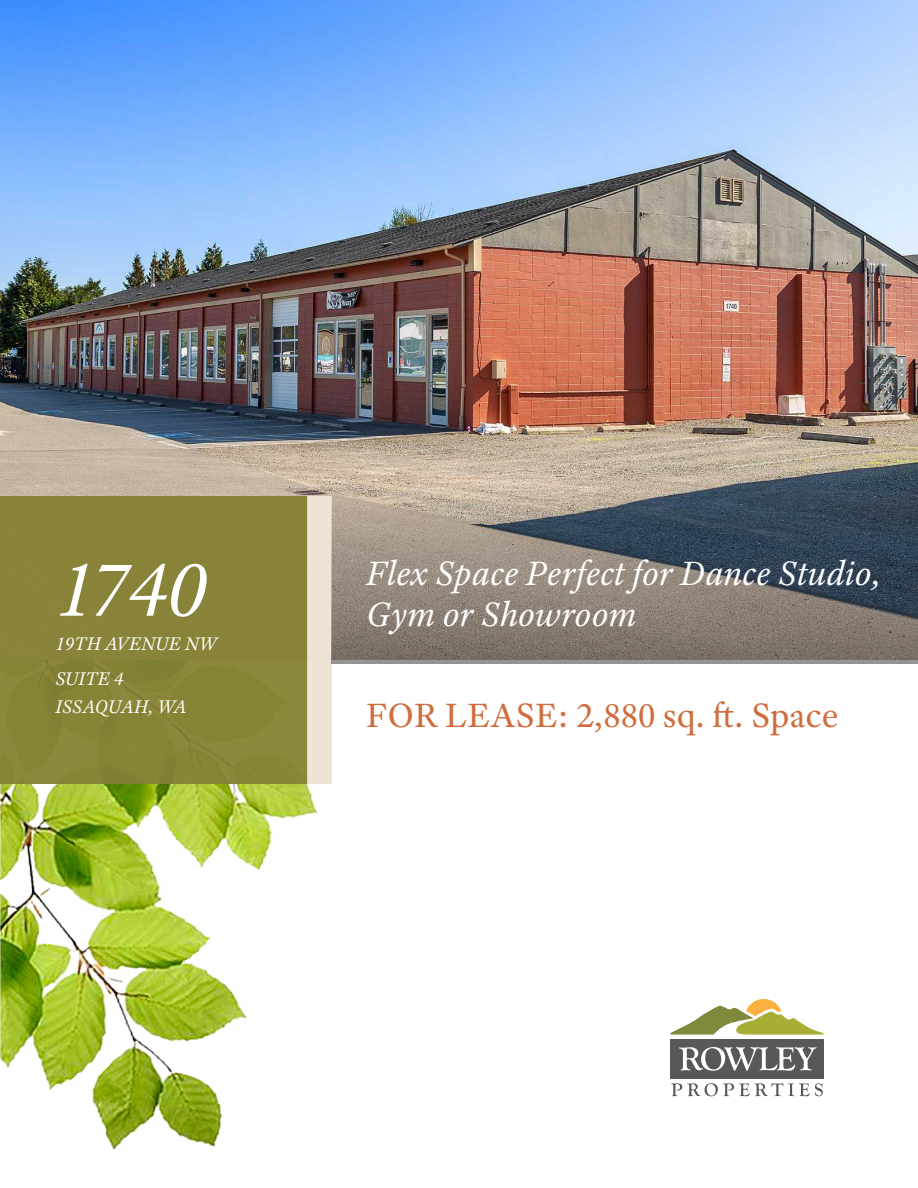
<style>
.page{position:relative;width:918px;height:1188px;background:#fff}
.page>*{position:absolute;margin:0;border:0;box-sizing:border-box;transform-origin:0 0}
.t1{font:italic 81px "Adobe Text Pro";color:#fff}
.t2{font:italic 36px/40.5px "Adobe Text Pro";color:#fff}
.t3{font:36px "Adobe Text Pro";color:#d06c3d}
.t4{font:italic 19.5px "Adobe Text Pro";color:#fff}
</style>
<div class="page">
<img style="left:0;top:784px;width:318px;height:366px">
<img style="left:0;top:0;width:918px;height:497px">
<div style="left:670px;top:1039px;width:154px;height:39px;background:#57585a"></div>
<svg style="left:679px;top:1047px;width:138px;height:24px"></svg>
<svg style="left:671px;top:1083px;width:152px;height:13px"></svg>
<svg style="left:670px;top:999px;width:153px;height:36px"></svg>
<div style="left:0;top:497px;width:307px;height:287px;background:#8d893c"></div>
<div style="left:307px;top:497px;width:25px;height:287px;background:#ede2d1"></div>
<svg style="left:332px;top:482px;width:586px;height:181px;background:#777572"></svg>
<p class="t1" style="left:56px;top:539px;width:152px">1740</p>
<p class="t4" style="left:56px;top:632px;width:164px">19TH AVENUE NW</p>
<p class="t4" style="left:56px;top:666px;width:69px">SUITE 4</p>
<p class="t4" style="left:56px;top:695px;width:132px">ISSAQUAH, WA</p>
<p class="t2" style="left:366px;top:553px;width:517px">Flex Space Perfect for Dance Studio,<br>Gym or Showroom</p>
<p class="t3" style="left:366px;top:692px;width:474px">FOR LEASE: 2,880 sq. ft. Space</p>
</div>
